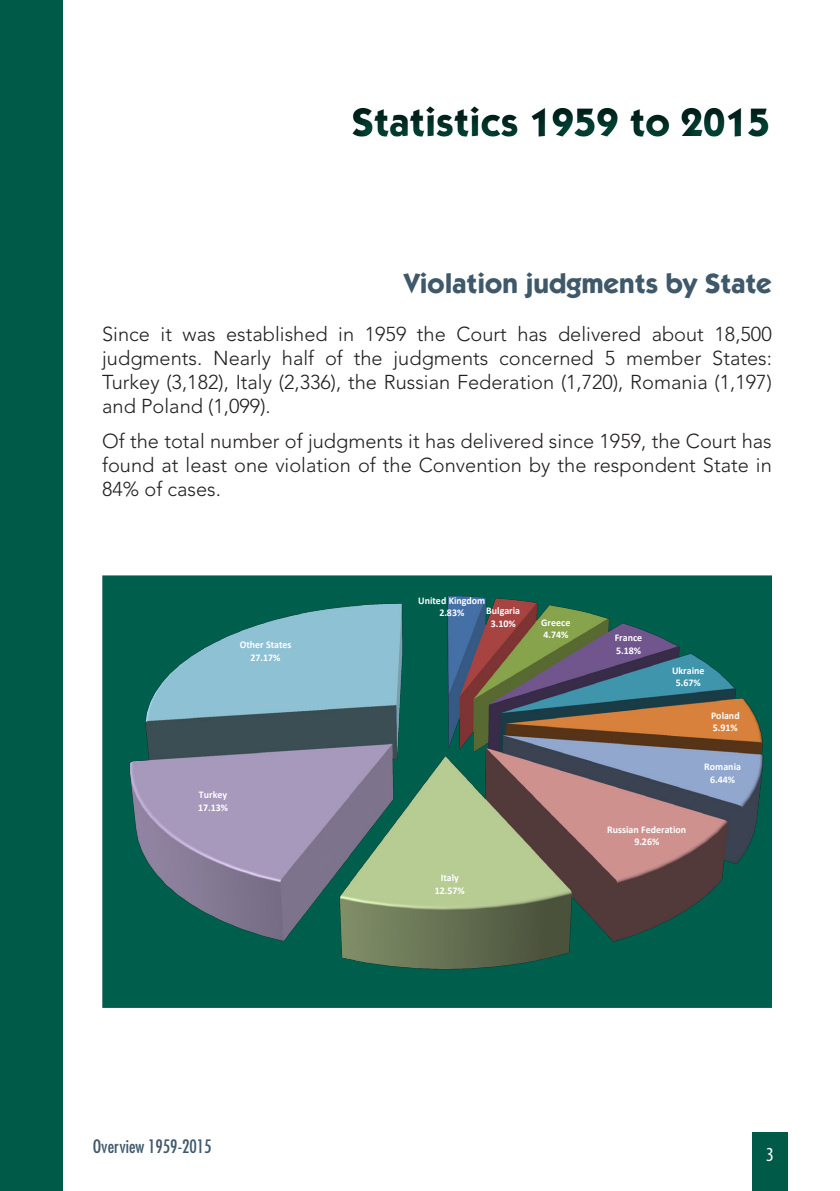
<style>
.page{position:relative;width:840px;height:1191px;background:#fff}
.page>*{position:absolute;margin:0;border:0;box-sizing:border-box;transform-origin:0 0}
.t1{font:700 40px "ITC Kabel Std";color:#005a48}
.Titre{font:700 28px "ITC Kabel Std";color:#3f596b}
.Texte{font:300 20px/24px "Avenir LT Std";color:#231f20;text-align:justify}
.t2{font:condensed 20px "Myriad Pro";color:#fff}
.t3{font:condensed 18px "Futura Std";color:#3f596b}
.t4{font:700 10.2px/12.6px "Calibri";color:#fff;text-align:center}
</style>
<div class="page">
<div style="left:751px;top:1131px;width:36px;height:60px;background:#005a48"></div>
<div style="left:0;top:0;width:62px;height:1191px;background:#005a48"></div>
<img style="left:102px;top:575px;width:669px;height:432px">
<div style="left:109px;top:96px;width:702px;height:129px;background:#231f20;opacity:.75"></div>
<h1 class="t1" style="left:351px;top:98px;width:419px">Statistics 1959 to 2015</h1>
<p class="Titre" style="left:404px;top:266px;width:369px">Violation judgments by State</p>
<p class="Texte" style="left:102px;top:322px;width:671px">Since it was established in 1959 the Court has delivered about 18,500 judgments. Nearly half of the judgments concerned 5 member States:<br>Turkey (3,182), Italy (2,336), the Russian Federation (1,720), Romania (1,197) and Poland (1,099).</p>
<p class="Texte" style="left:102px;top:429px;width:670px">Of the total number of judgments it has delivered since 1959, the Court has found at least one violation of the Convention by the respondent State in 84% of cases.</p>
<p class="t4" style="left:239px;top:638px;width:53px">Other States<br>27.17%</p>
<p class="t4" style="left:198px;top:788px;width:31px;text-align:left">Turkey<br>17.13%</p>
<p class="t3" style="left:93px;top:1135px;width:120px">Overview 1959-2015</p>
<p class="t4" style="left:418px;top:594px;width:68px">United Kingdom<br>2.83%</p>
<p class="t4" style="left:486px;top:604px;width:35px">Bulgaria<br>3.10%</p>
<p class="t4" style="left:541px;top:616px;width:31px;text-align:left">Greece<br>4.74%</p>
<p class="t4" style="left:434px;top:871px;width:31px">Italy<br>12.57%</p>
<p class="t4" style="left:614px;top:631px;width:29px;text-align:left">France<br>5.18%</p>
<p class="t4" style="left:671px;top:664px;width:34px">Ukraine<br>5.67%</p>
<p class="t4" style="left:710px;top:709px;width:30px;text-align:left">Poland<br>5.91%</p>
<p class="t4" style="left:703px;top:760px;width:38px">Romania<br>6.44%</p>
<p class="t4" style="left:607px;top:823px;width:80px">Russian Federation<br>9.26%</p>
<p class="t2" style="left:765px;top:1142px;width:9px">3</p>
</div>
